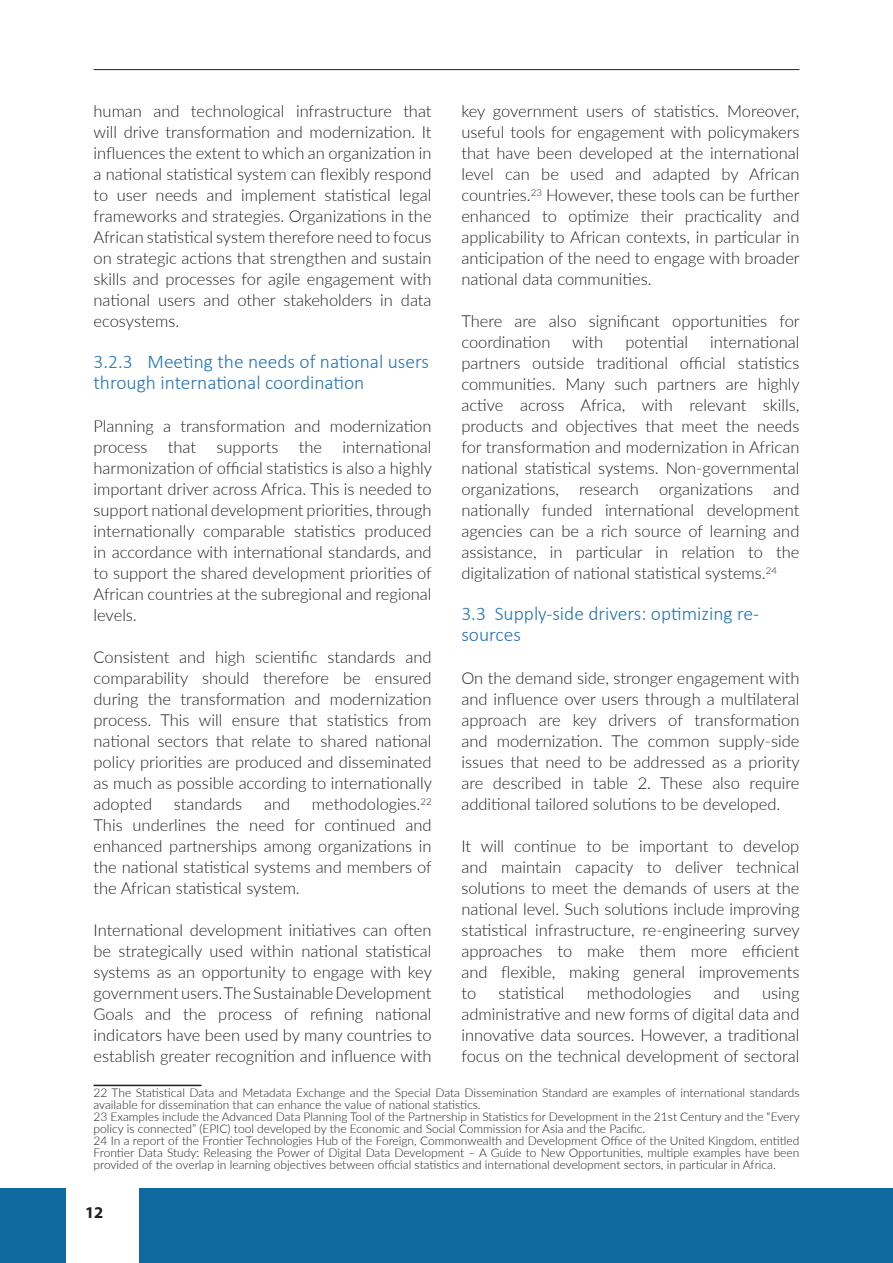
<style>
.page{position:relative;width:893px;height:1263px;background:#fff}
.page>*{position:absolute;margin:0;border:0;box-sizing:border-box;transform-origin:0 0}
.t1{font:300 19.5px/21px "Calibri";color:#2574b7}
.t2{font:300 16.5px/21px "Lato";color:#231f20;text-align:justify}
.t3{font:700 16.5px "Myriad Pro";color:#231f20}
.t4{font:300 12px/12px "Lato";color:#231f20}
</style>
<div class="page">
<div style="left:0;top:1188px;width:893px;height:75px;background:#10699e"></div>
<div style="left:66px;top:1169px;width:72px;height:94px;background:#fff"></div>
<hr style="left:94px;top:69px;width:705px;height:1px;background:#231f20">
<hr style="left:94px;top:1085px;width:108px;height:1px;background:#231f20">
<p class="t2" style="left:461px;top:100px;width:340px">key government users of statistics. Moreover, useful tools for engagement with policymakers that have been developed at the international level can be used and adapted by African countries.<sup>23</sup> However, these tools can be further enhanced to optimize their practicality and applicability to African contexts, in particular in anticipation of the need to engage with broader national data communities.</p>
<p class="t2" style="left:461px;top:310px;width:340px">There are also significant opportunities for coordination</p>
<p class="t2" style="left:94px;top:100px;width:340px">human and technological infrastructure that will drive transformation and modernization. It influences the extent to which an organization in a national statistical system can flexibly respond to user needs and implement statistical legal frameworks and strategies. Organizations in the African statistical system therefore need to focus on strategic actions that strengthen and sustain skills and processes for agile engagement with national users and other stakeholders in data ecosystems.</p>
<p class="t1" style="left:94px;top:350px;width:337px">3.2.3 Meeting the needs of national users through international coordination</p>
<p class="t2" style="left:94px;top:415px;width:340px">Planning a transformation and modernization process that supports the international harmonization of official statistics is also a highly important driver across Africa. This is needed to support national development priorities, through internationally comparable statistics produced in accordance with international standards, and to support the shared development priorities of African countries at the subregional and regional levels.</p>
<p class="t2" style="left:94px;top:646px;width:340px">Consistent and high scientific standards and comparability should therefore be ensured during the transformation and modernization process. This will ensure that statistics from national sectors that relate to shared national policy priorities are produced and disseminated as much as possible according to internationally adopted</p>
<p class="t2" style="left:461px;top:331px;width:340px;text-indent:249px">international partners outside traditional official statistics communities. Many such partners are highly active across Africa, with relevant skills, products and objectives that meet the needs for transformation and modernization in African national statistical systems. Non-governmental organizations, research organizations and nationally funded international development agencies can be a rich source of learning and assistance, in particular in relation to the digitalization of national statistical systems.<sup>24</sup></p>
<p class="t1" style="left:461px;top:602px;width:299px">3.3 Supply-side drivers: optimizing re&shy;sources</p>
<p class="t2" style="left:461px;top:667px;width:340px">On the demand side, stronger engagement with and influence over users through a multilateral approach are key drivers of transformation and modernization. The common supply-side issues that need to be addressed as a priority are described in table 2. These also require additional tailored solutions to be developed.</p>
<p class="t2" style="left:461px;top:835px;width:340px">It will continue to be important to develop and maintain capacity to deliver technical solutions to meet the demands of users at the national level. Such solutions include improving statistical infrastructure, re-engineering survey approaches to make them more efficient and flexible, making general improvements to</p>
<p class="t2" style="left:572px;top:331px;width:32px">with</p>
<p class="t2" style="left:625px;top:331px;width:64px">potential</p>
<p class="t2" style="left:94px;top:793px;width:340px;text-indent:218px">methodologies.<sup>22<br></sup>This underlines the need for continued and enhanced partnerships among organizations in the national statistical systems and members of the African statistical system.</p>
<p class="t2" style="left:94px;top:919px;width:340px">International development initiatives can often be strategically used within national statistical systems as an opportunity to engage with key government users. The Sustainable Development Goals and the process of refining national indicators have been used by many countries to establish greater recognition and influence with</p>
<p class="t4" style="left:94px;top:1087px;width:708px">22 The Statistical Data and Metadata Exchange and the Special Data Dissemination Standard are examples of international standards available for dissemination that can enhance the value of national statistics.<br>23 Examples include the Advanced Data Planning Tool of the Partnership in Statistics for Development in the 21st Century and the “Every policy is connected” (EPIC) tool developed by the Economic and Social Commission for Asia and the Pacific.<br>24 In a report of the Frontier Technologies Hub of the Foreign, Commonwealth and Development Office of the United Kingdom, entitled Frontier Data Study: Releasing the Power of Digital Data Development – A Guide to New Opportunities, multiple examples have been provided of the overlap in learning objectives between official statistics and international development sectors, in particular in Africa.</p>
<p class="t2" style="left:174px;top:793px;width:70px">standards</p>
<p class="t2" style="left:264px;top:793px;width:28px">and</p>
<p class="t2" style="left:498px;top:982px;width:68px">statistical</p>
<p class="t2" style="left:587px;top:982px;width:106px">methodologies</p>
<p class="t2" style="left:714px;top:982px;width:28px">and</p>
<p class="t2" style="left:461px;top:982px;width:340px;text-indent:301px">using administrative and new forms of digital data and innovative data sources. However, a traditional focus on the technical development of sectoral</p>
<p class="t3" style="left:85px;top:1202px;width:20px">12</p>
</div>
